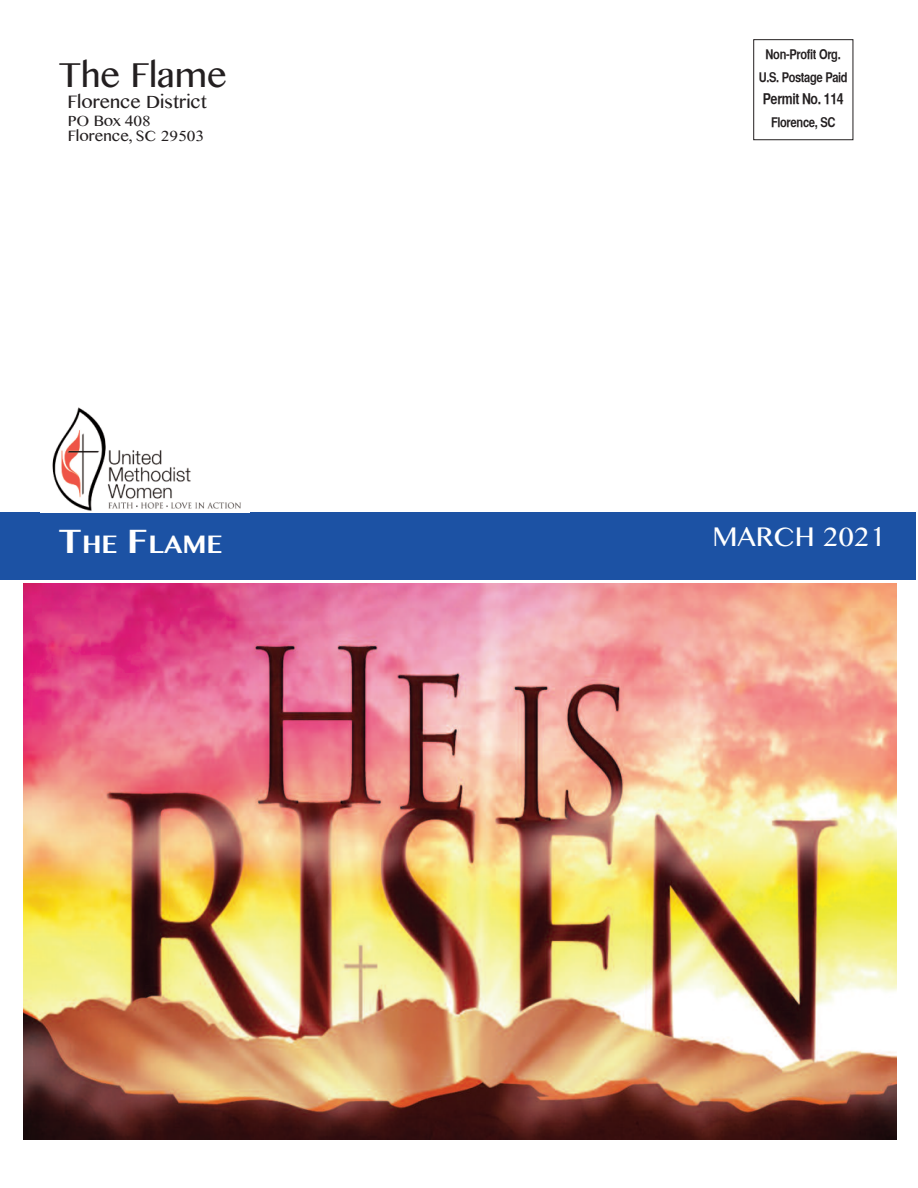
<style>
.page{position:relative;width:918px;height:1188px;background:#fff}
.page>*{position:absolute;margin:0;border:0;box-sizing:border-box;transform-origin:0 0}
.t1{font:34.5px "Bangla MN";color:#231f20}
.t2{font:27px "Bangla MN";color:#fff}
.t3{font:700 24.75px "Bangla MN";color:#fff}
.t4{font:18px "Bangla MN";color:#231f20}
.t5{font:15px/15px "Bangla MN";color:#231f20}
.t6{font:15px "Helvetica CY Bold";letter-spacing:-.025em;color:#231f20}
.t7{font:13.5px/22.5px "Helvetica CY Bold";letter-spacing:-.025em;color:#231f20;text-align:center}
.s1{font-size:33px}
</style>
<div class="page">
<div style="left:753px;top:39px;width:100px;height:101px;border:1px solid #231f20"></div>
<div style="left:0;top:513px;width:916px;height:67px;background:#1c52a4"></div>
<img style="left:52px;top:407px;width:189px;height:104px">
<img style="left:23px;top:583px;width:873px;height:556px">
<h1 class="t1" style="left:59px;top:55px;width:170px">The Flame</h1>
<p class="t5" style="left:68px;top:113px;width:138px">PO Box 408<br>Florence, SC 29503</p>
<h3 class="t4" style="left:67px;top:91px;width:141px">Florence District</h3>
<p class="t7" style="left:759px;top:44px;width:90px">Non-Profit Org.<br>U.S. Postage Paid</p>
<p class="t6" style="left:763px;top:93px;width:82px">Permit No. 114</p>
<p class="t7" style="left:771px;top:112px;width:66px">Florence, SC</p>
<h3 class="t3" style="left:58px;top:530px;width:166px"><span class="s1">T</span>HE <span class="s1">F</span>LAME</h3>
<h2 class="t2" style="left:712px;top:521px;width:174px">MARCH 2021</h2>
</div>
